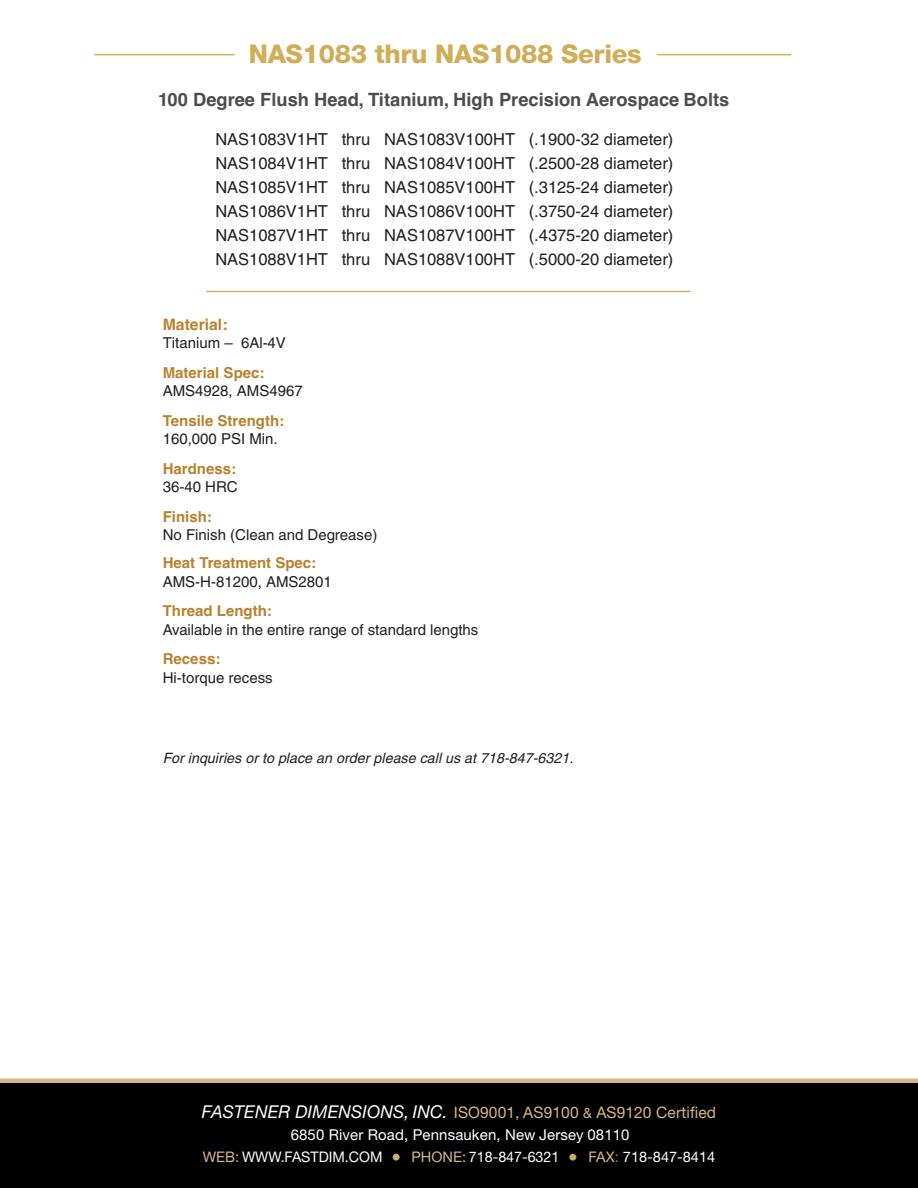
<style>
.page{position:relative;width:918px;height:1188px;background:#fff}
.page>*{position:absolute;margin:0;border:0;box-sizing:border-box;transform-origin:0 0}
.t1{font:800 25.8px "Helvetica Neue";letter-spacing:-.01em;color:#d0ad56}
.t2{font:700 18.3px "Helvetica";color:#4b4c4d}
.t3{font:16.5px/24px "Helvetica";color:#231f20;text-align:justify}
.t4{font:15.9px "Helvetica Neue";letter-spacing:.01em;color:#d8b787}
.t5{font:700 15.75px "Helvetica";color:#b8822d}
.t6{font:15px "Helvetica";color:#231f20}
.t7{font:700 15px "Helvetica";color:#b8822d}
.t8{font:15px "Helvetica Neue";letter-spacing:.01em;color:#fff}
.t9{font:14.55px "Helvetica Neue";color:#fff}
.t10{font:italic 14.25px "Helvetica";letter-spacing:.005em;color:#231f20}
.s1{font-style:italic;font-size:17.7px;color:#fff}
.s2{font-size:14.25px}
.s3{color:#d8b787}
.s4{font-size:19.2px;color:#d0aa73}
.s5{color:#b8822d}
</style>
<div class="page">
<div style="left:0;top:1083px;width:918px;height:105px;background:#000001"></div>
<div style="left:0;top:1078px;width:918px;height:5px;background:#d8b787"></div>
<hr style="left:94px;top:54px;width:141px;height:1px;background:#d3b25f">
<hr style="left:657px;top:54px;width:134px;height:1px;background:#d3b25f">
<hr style="left:206px;top:291px;width:485px;height:1px;background:#d3b25f">
<h1 class="t1" style="left:249px;top:45px;width:394px">NAS1083 thru NAS1088 Series</h1>
<p class="t2" style="left:158px;top:89px;width:573px">100 Degree Flush Head, Titanium, High Precision Aerospace Bolts</p>
<p class="t3" style="left:215px;top:129px;width:460px">NAS1083V1HT thru NAS1083V100HT (.1900-32 diameter)<br>NAS1084V1HT thru NAS1084V100HT (.2500-28 diameter)<br>NAS1085V1HT thru NAS1085V100HT (.3125-24 diameter)<br>NAS1086V1HT thru NAS1086V100HT (.3750-24 diameter)<br>NAS1087V1HT thru NAS1087V100HT (.4375-20 diameter)<br>NAS1088V1HT thru NAS1088V100HT (.5000-20 diameter)</p>
<p class="t5" style="left:163px;top:315px;width:66px">Material:</p>
<p class="t6" style="left:163px;top:338px;width:125px">Titanium – 6Al-4V</p>
<p class="t7" style="left:163px;top:364px;width:103px">Material Spec:</p>
<p class="t6" style="left:163px;top:386px;width:141px">AMS4928, AMS4967</p>
<p class="t7" style="left:163px;top:412px;width:123px">Tensile Strength:</p>
<p class="t6" style="left:163px;top:434px;width:116px">160,000 PSI Min.</p>
<p class="t7" style="left:163px;top:460px;width:75px">Hardness:</p>
<p class="t6" style="left:163px;top:482px;width:76px">36-40 HRC</p>
<p class="t7" style="left:163px;top:508px;width:51px">Finish:</p>
<p class="t6" style="left:163px;top:530px;width:216px">No Finish (Clean and Degrease)</p>
<p class="t7" style="left:163px;top:554px;width:155px">Heat Treatment Spec:</p>
<p class="t6" style="left:163px;top:576px;width:171px">AMS-H-81200, AMS2801</p>
<p class="t7" style="left:163px;top:602px;width:111px">Thread Length:</p>
<p class="t6" style="left:163px;top:624px;width:317px">Available in the entire range of standard lengths</p>
<p class="t7" style="left:163px;top:650px;width:59px">Recess:</p>
<p class="t6" style="left:163px;top:672px;width:111px">Hi-torque recess</p>
<p class="t10" style="left:163px;top:753px;width:412px">For inquiries or to place an order please call us at 718-847-6321.</p>
<p class="t4" style="left:202px;top:1107px;width:516px"><span class="s1">FASTENER DIMENSIONS, INC.</span> ISO9001, AS9100 <span class="s2">&amp;</span> AS9120 Certified</p>
<p class="t8" style="left:291px;top:1129px;width:340px">6850 River Road, Pennsauken, New Jersey 08110</p>
<p class="t9" style="left:203px;top:1152px;width:514px"><span class="s3">WEB:</span> WWW.FASTDIM.COM <span class="s4">•</span> <span class="s3">PHONE:</span> 718-847-6321 <span class="s4">•</span> <span class="s3">FAX</span><span class="s5">:</span> 718-847-8414</p>
</div>
